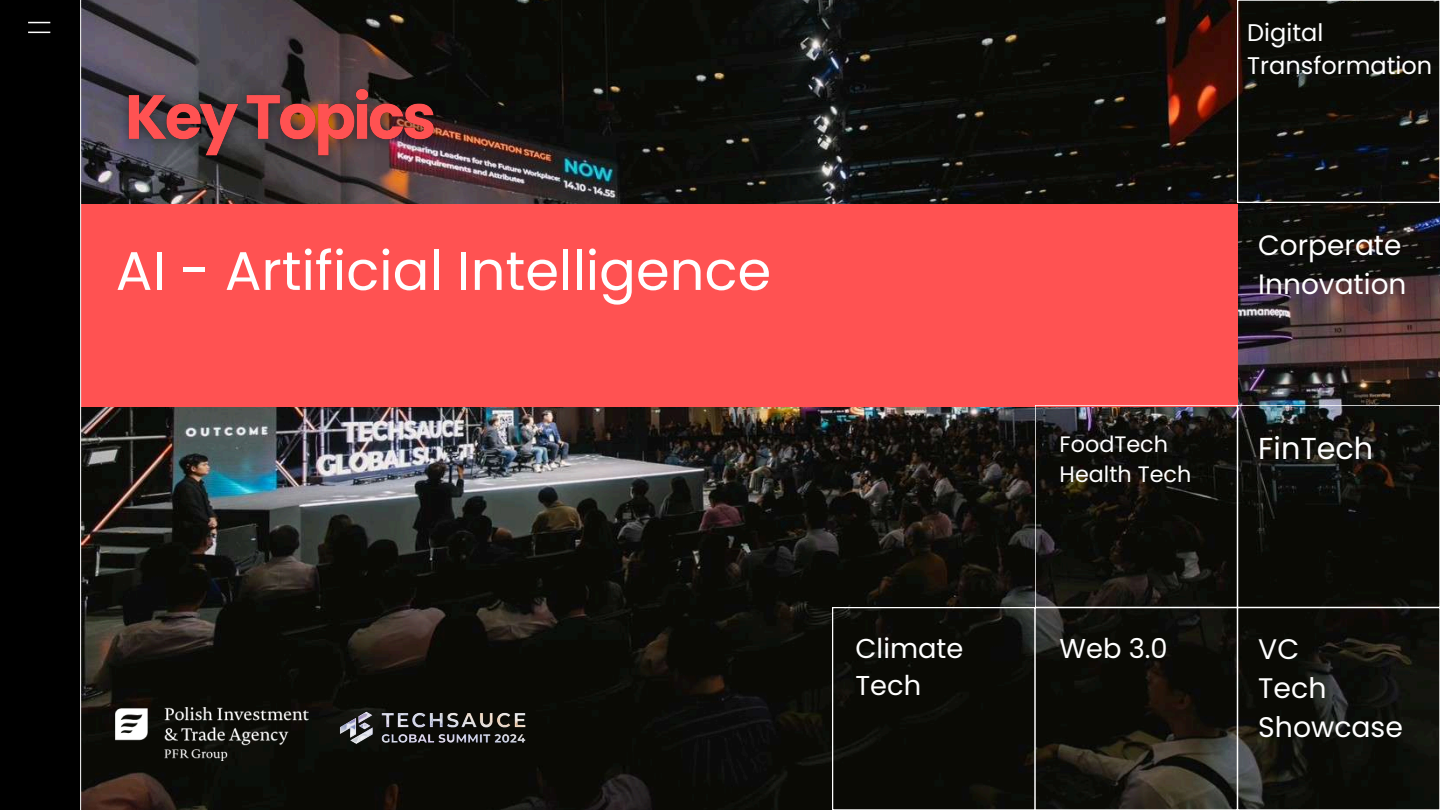
<style>
.page{position:relative;width:1440px;height:810px;background:#000}
.page>*{position:absolute;margin:0;border:0;box-sizing:border-box;transform-origin:0 0}
.t1{font:54.4px "Poppins";color:#fff}
.t2{font:30.3px "Poppins";color:#fff}
.t3{font:28.3px/39px "Poppins";color:#fff}
.t4{font:28px/39px "Poppins";color:#fff}
.t5{font:27.3px/37.5px "Poppins";color:#fff}
.t6{font:24.1px/33.5px "Poppins";color:#fff}
.t7{font:22.3px "Poppins";color:#fff}
</style>
<div class="page">
<img style="left:81px;top:0;width:1359px;height:810px">
<svg style="left:1238px;top:0;width:202px;height:202px"></svg>
<div style="left:81px;top:205px;width:1156px;height:202px;background:#ff5252"></div>
<svg style="left:832px;top:405px;width:608px;height:405px"></svg>
<hr style="left:80px;top:0;width:1px;height:810px;background:#fff">
<svg style="left:28px;top:22px;width:22px;height:1px"></svg>
<svg style="left:28px;top:32px;width:22px;height:1px"></svg>
<img style="left:110px;top:72px;width:344px;height:105px">
<img style="left:325px;top:697px;width:215px;height:62px">
<img style="left:116px;top:708px;width:192px;height:52px">
<h3 class="t1" style="left:116px;top:233px;width:657px">AI - Artificial Intelligence</h3>
<p class="t6" style="left:1247px;top:16px;width:187px">Digital<br>Transformation</p>
<h2 class="t4" style="left:1258px;top:225px;width:150px">Corperate<br>Innovation</h2>
<p class="t7" style="left:1060px;top:428px;width:110px">FoodTech</p>
<p class="t2" style="left:1258px;top:427px;width:117px">FinTech</p>
<p class="t7" style="left:1060px;top:459px;width:133px">Health Tech</p>
<p class="t5" style="left:856px;top:630px;width:109px">Climate<br>Tech</p>
<h3 class="t5" style="left:1060px;top:630px;width:110px">Web 3.0</h3>
<h3 class="t3" style="left:1258px;top:630px;width:146px">VC<br>Tech<br>Showcase</h3>
</div>
